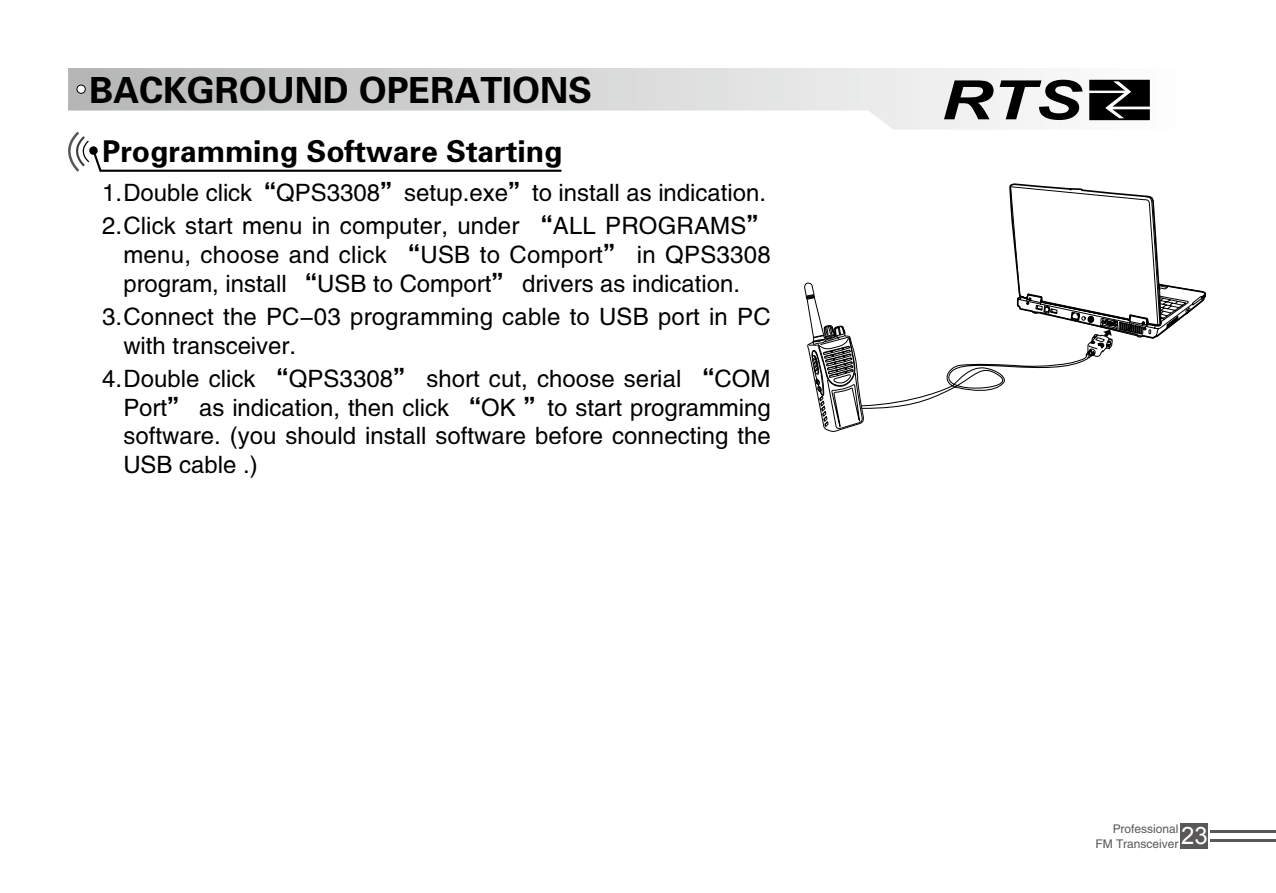
<style>
.page{position:relative;width:1276px;height:893px;background:#fff}
.page>*{position:absolute;margin:0;border:0;box-sizing:border-box;transform-origin:0 0}
.t1{font:36px "FZDHTJW GB1 0";color:#000}
.t2{font:30px "FZDHTJW GB1 0";color:#000}
.t3{font:24px/28.8px "FZHTJW GB1 0";color:#000}
.t4{font:12px/14.4px "FZHTJW GB1 0";color:#595757}
</style>
<div class="page">
<svg style="left:68px;top:68px;width:1082px;height:62px"></svg>
<div style="left:77px;top:85px;width:8px;height:8px;background:#fff;border-radius:50%"></div>
<div style="left:77px;top:85px;width:9px;height:9px;border:1px solid #000;border-radius:50%"></div>
<div style="left:1180px;top:823px;width:28px;height:25px;background:#595757"></div>
<hr style="left:1210px;top:830px;width:66px;height:2px;background:#595757">
<hr style="left:1210px;top:839px;width:66px;height:3px;background:#595757">
<svg style="left:1089px;top:80px;width:60px;height:40px;background:#292929"></svg>
<svg style="left:944px;top:80px;width:49px;height:39px"></svg>
<svg style="left:999px;top:80px;width:83px;height:40px"></svg>
<svg style="left:804px;top:183px;width:403px;height:249px"></svg>
<svg style="left:68px;top:129px;width:495px;height:43px"></svg>
<div style="left:89px;top:146px;width:9px;height:9px;background:#000;border-radius:50%"></div>
<h1 class="t1" style="left:89px;top:71px;width:504px">BACKGROUND OPERATIONS</h1>
<p class="t2" style="left:102px;top:135px;width:462px">Programming Software Starting</p>
<p class="t3" style="left:102px;top:177px;width:670px;line-height:33px">1.Double click“QPS3308”setup.exe”to install as indication.<br>2.Click start menu in computer, under “ALL PROGRAMS”</p>
<p class="t3" style="left:123px;top:241px;width:649px">menu, choose and click “USB to Comport” in QPS3308 program, install “USB to Comport” drivers as indication.</p>
<p class="t3" style="left:123px;top:302px;width:649px;text-indent:-21px">3.Connect the PC-03 programming cable to USB port in PC with transceiver.</p>
<p class="t3" style="left:123px;top:364px;width:649px;text-align:justify;text-indent:-21px">4.Double click “QPS3308” short cut, choose serial “COM Port” as indication, then click “OK ”to start programming software. (you should install software before connecting the USB cable .)</p>
<p class="t4" style="left:1095px;top:822px;width:114px;text-indent:17px">Professional<br>FM Transceiver <sup>23</sup></p>
</div>
